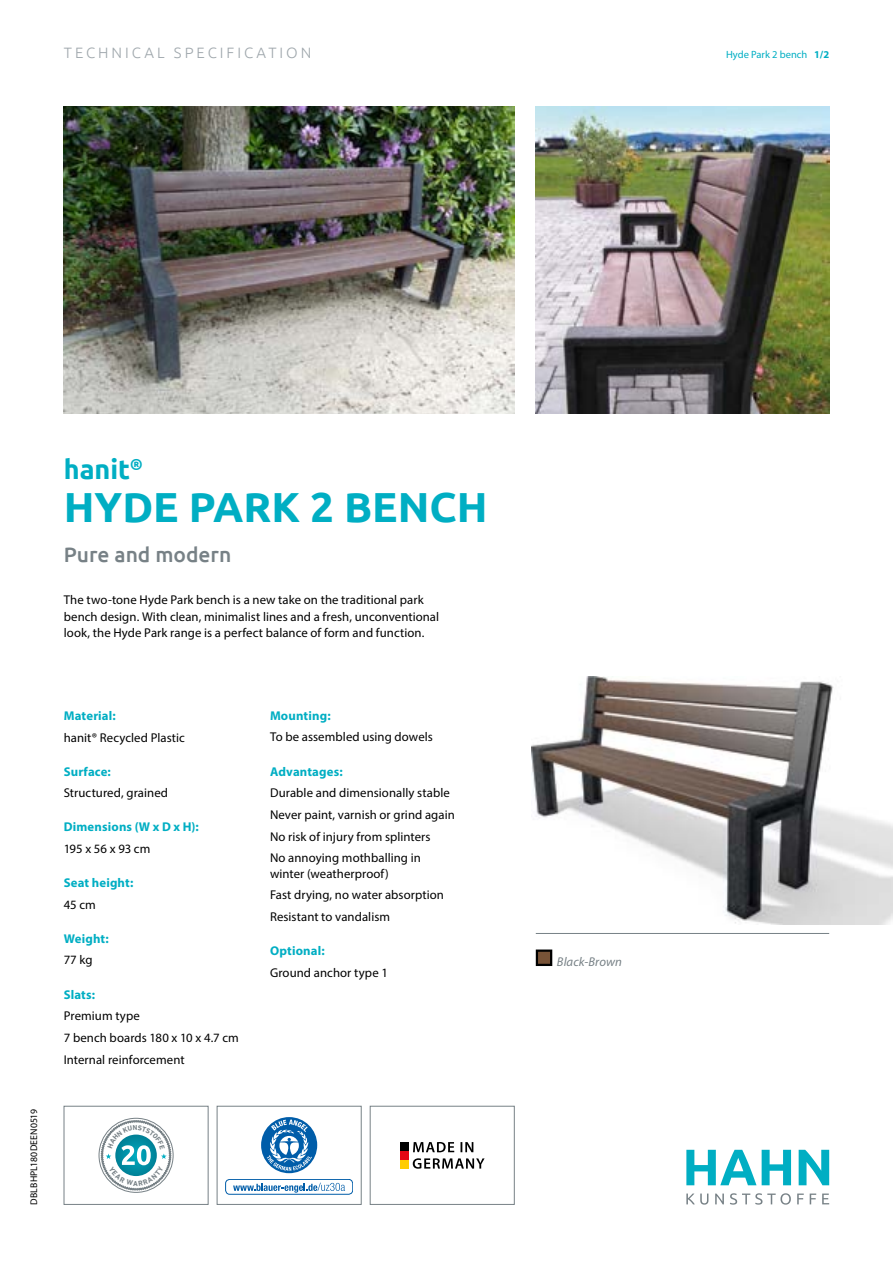
<style>
.page{position:relative;width:893px;height:1263px;background:#fff}
.page>*{position:absolute;margin:0;border:0;box-sizing:border-box;transform-origin:0 0}
.t1{font:700 42px "Ubuntu";color:#00aec3}
.t2{font:700 27px "Ubuntu";color:#00aec3}
.t3{font:500 21px "Ubuntu";color:#778186}
.t4{font:300 15px "Ubuntu";letter-spacing:.2em;color:#a0a8ad}
.t5{font:12.75px/21.8px "Myriad Pro";letter-spacing:.005em;color:#000}
.t6{font:700 12.75px "Myriad Pro";letter-spacing:.01em;color:#00aec3}
.t7{font:italic 12.75px "Myriad Pro";letter-spacing:.005em;color:#778186}
.t8{font:10.5px "Myriad Pro";color:#00aec3}
.t9{font:9.75px "Myriad Pro";letter-spacing:.01em;color:#000}
.s1{font-weight:700}
</style>
<div class="page">
<hr style="left:536px;top:933px;width:293px;height:1px;background:#778186">
<img style="left:64px;top:106px;width:450px;height:307px">
<img style="left:536px;top:106px;width:293px;height:307px">
<img style="left:531px;top:676px;width:362px;height:249px">
<div style="left:537px;top:951px;width:14px;height:14px;background:#785337"></div>
<div style="left:536px;top:949px;width:16px;height:17px;border:2px solid #000"></div>
<svg style="left:762px;top:1150px;width:29px;height:35px"></svg>
<svg style="left:799px;top:1150px;width:30px;height:35px"></svg>
<svg style="left:686px;top:1193px;width:143px;height:11px"></svg>
<svg style="left:686px;top:1150px;width:70px;height:35px"></svg>
<div style="left:64px;top:1106px;width:144px;height:98px;border:1px solid #778186"></div>
<div style="left:370px;top:1106px;width:144px;height:98px;border:1px solid #778186"></div>
<div style="left:400px;top:1142px;width:8px;height:8px;background:#000"></div>
<div style="left:400px;top:1151px;width:8px;height:8px;background:#e30613"></div>
<div style="left:400px;top:1160px;width:8px;height:8px;background:#fc0"></div>
<svg style="left:413px;top:1158px;width:72px;height:11px"></svg>
<svg style="left:413px;top:1142px;width:60px;height:10px"></svg>
<div style="left:217px;top:1106px;width:144px;height:98px;border:1px solid #778186"></div>
<div style="left:225px;top:1179px;width:128px;height:15px;border:1px solid #005da9;border-radius:4px"></div>
<svg style="left:233px;top:1183px;width:112px;height:10px"></svg>
<svg style="left:261px;top:1117px;width:56px;height:56px"></svg>
<div style="left:99px;top:1118px;width:74px;height:74px;border:1px solid #778186;border-radius:50%"></div>
<svg style="left:101px;top:1120px;width:70px;height:70px"></svg>
<p class="t4" style="left:64px;top:44px;width:249px">TECHNICAL SPECIFICATION</p>
<p class="t8" style="left:726px;top:48px;width:105px">Hyde Park 2 bench <span class="s1">1/2</span></p>
<h2 class="t2" style="left:64px;top:453px;width:81px">hanit<sup>®</sup></h2>
<h1 class="t1" style="left:64px;top:482px;width:425px">HYDE PARK 2 BENCH</h1>
<h3 class="t3" style="left:64px;top:541px;width:169px">Pure and modern</h3>
<p class="t5" style="left:64px;top:592px;width:377px;line-height:16.5px">The two-tone Hyde Park bench is a new take on the traditional park bench design. With clean, minimalist lines and a fresh, unconventional look, the Hyde Park range is a perfect balance of form and function.</p>
<p class="t9" style="left:28px;top:1205px;width:97px;rotate:-90deg">DBLBHPL180DEEN0519</p>
<p class="t6" style="left:64px;top:707px;width:53px">Material:</p>
<p class="t5" style="left:64px;top:726px;width:123px">hanit® Recycled Plastic</p>
<p class="t6" style="left:64px;top:763px;width:49px">Surface:</p>
<p class="t5" style="left:64px;top:782px;width:106px">Structured, grained</p>
<p class="t6" style="left:64px;top:819px;width:136px">Dimensions (W x D x H):</p>
<p class="t5" style="left:64px;top:838px;width:88px">195 x 56 x 93 cm</p>
<p class="t6" style="left:64px;top:874px;width:71px">Seat height:</p>
<p class="t5" style="left:64px;top:893px;width:34px">45 cm</p>
<p class="t6" style="left:64px;top:930px;width:47px">Weight:</p>
<p class="t5" style="left:64px;top:949px;width:30px">77 kg</p>
<p class="t6" style="left:64px;top:986px;width:33px">Slats:</p>
<p class="t5" style="left:64px;top:1005px;width:177px">Premium type<br>7 bench boards 180 x 10 x 4.7 cm<br>Internal reinforcement</p>
<p class="t6" style="left:270px;top:707px;width:62px">Mounting:</p>
<p class="t5" style="left:270px;top:726px;width:164px">To be assembled using dowels</p>
<p class="t6" style="left:270px;top:763px;width:74px">Advantages:</p>
<p class="t5" style="left:270px;top:782px;width:186px">Durable and dimensionally stable<br>Never paint, varnish or grind again<br>No risk of injury from splinters<br>No annoying mothballing in</p>
<p class="t5" style="left:270px;top:862px;width:175px">winter (weatherproof)<br>Fast drying, no water absorption<br>Resistant to vandalism</p>
<p class="t6" style="left:270px;top:942px;width:56px">Optional:</p>
<p class="t5" style="left:270px;top:961px;width:120px">Ground anchor type 1</p>
<p class="t7" style="left:557px;top:954px;width:66px">Black-Brown</p>
</div>
